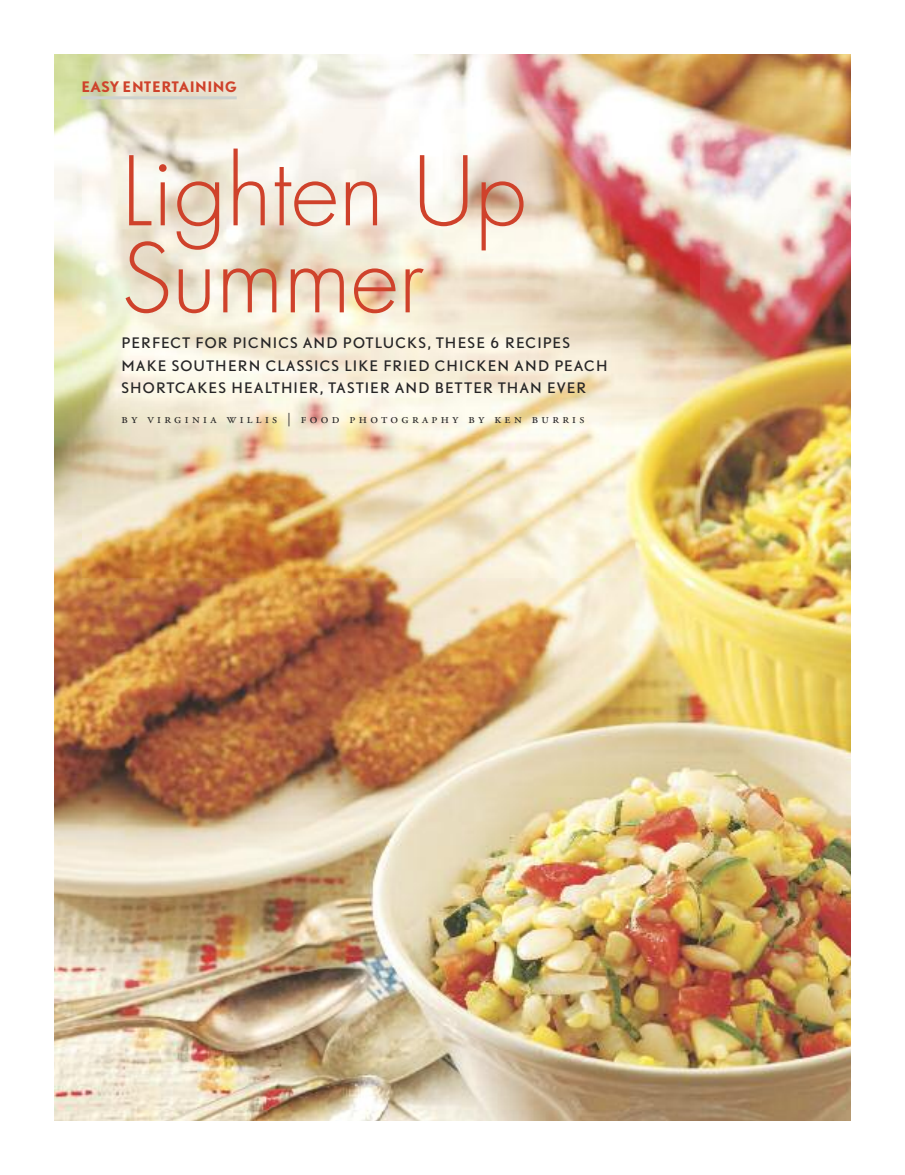
<style>
.page{position:relative;width:905px;height:1175px;background:#fff}
.page>*{position:absolute;margin:0;border:0;box-sizing:border-box;transform-origin:0 0}
.t1{font:300 93px/87px "Futura";color:#cf422b}
.t2{font:13.5px/22.5px "AADTL Nobel T";letter-spacing:.1em;color:#272627}
.t3{font:13.5px "Adobe Garamond Regular SC";letter-spacing:.25em;color:#272627}
.t4{font:700 13.5px "AADTL Nobel T";letter-spacing:.015em;color:#cf422b}
</style>
<div class="page">
<img style="left:54px;top:54px;width:796px;height:1066px">
<hr style="left:81px;top:96px;width:156px;height:3px;background:#cdd2ce">
<img style="left:83px;top:109px;width:616px;height:468px">
<p class="t4" style="left:81px;top:79px;width:157px">EASY ENTERTAINING</p>
<h1 class="t1" style="left:122px;top:156px;width:406px">Lighten Up<br>Summer</h1>
<p class="t2" style="left:122px;top:332px;width:487px">PERFECT FOR PICNICS AND POTLUCKS, THESE 6 RECIPES<br>MAKE SOUTHERN CLASSICS LIKE FRIED CHICKEN AND PEACH<br>SHORTCAKES HEALTHIER, TASTIER AND BETTER THAN EVER</p>
<p class="t3" style="left:122px;top:414px;width:464px">by virginia willis | food photography by ken burris</p>
</div>
